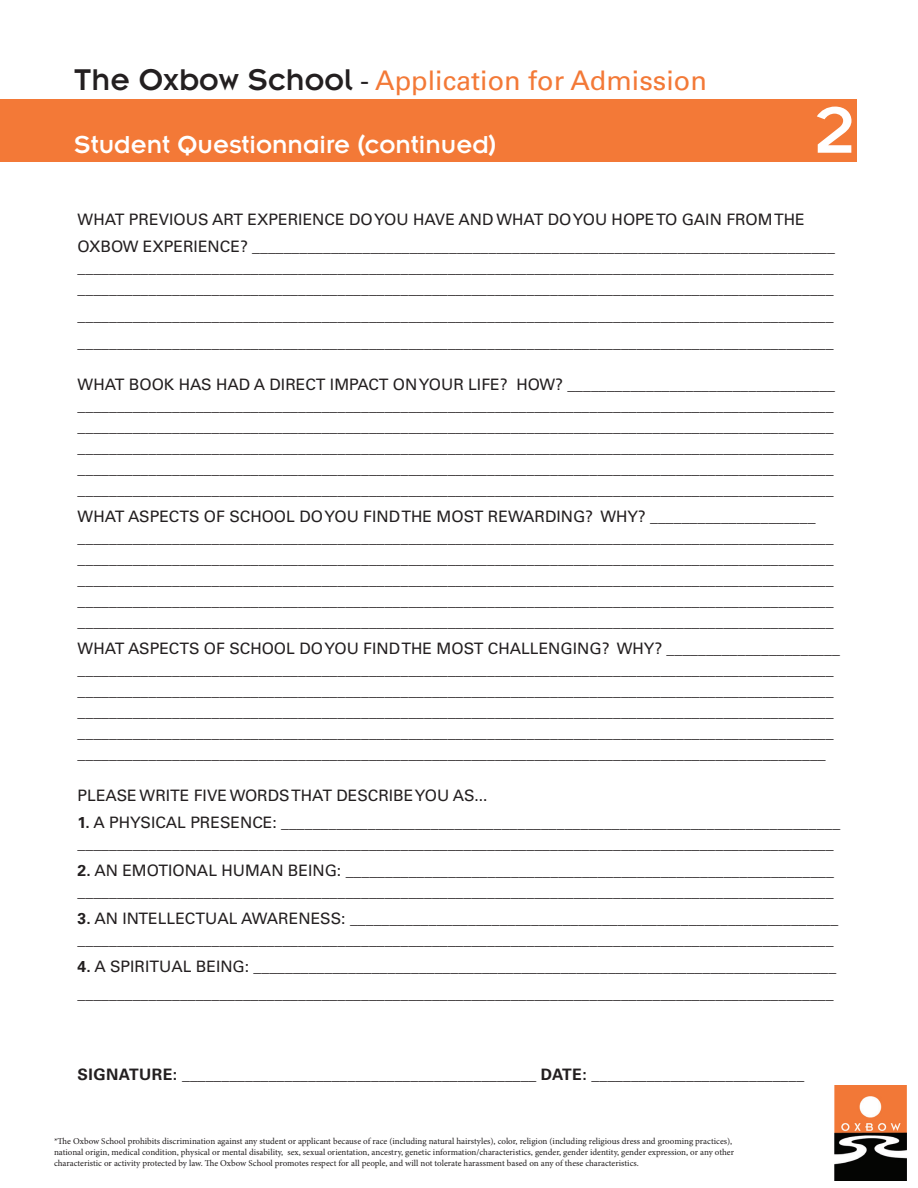
<style>
.page{position:relative;width:918px;height:1188px;background:#fff}
.page>*{position:absolute;margin:0;border:0;box-sizing:border-box;transform-origin:0 0}
.t1{font:72px "Insignia LT Std";color:#fff}
.t2{font:27px "Univers LT Std";color:#f37937}
.t3{font:27px "Insignia LT Std";color:#fff}
.t4{font:15.75px/21px "Univers LT Std";color:#231f20}
.t5{font:9px/10.8px "Minion Pro";color:#231f20}
.s1{font-family:"Insignia LT Std";font-size:33px;color:#231f20}
.s2{color:#231f20}
.s3{font-weight:700}
</style>
<div class="page">
<div style="left:0;top:99px;width:857px;height:63px;background:#f37937"></div>
<img style="left:835px;top:1086px;width:71px;height:94px">
<h2 class="t2" style="left:74px;top:64px;width:634px"><span class="s1">The Oxbow School</span> <span class="s2">-</span> Application for Admission</h2>
<p class="t3" style="left:74px;top:131px;width:424px">Student Questionnaire (continued)</p>
<h1 class="t1" style="left:815px;top:93px;width:42px">2</h1>
<p class="t4" style="left:78px;top:209px;width:729px">WHAT PREVIOUS ART EXPERIENCE DO YOU HAVE AND WHAT DO YOU HOPE TO GAIN FROM THE</p>
<p class="t4" style="left:78px;top:236px;width:759px;text-align:justify">OXBOW EXPERIENCE? __________________________________________________________________________ ________________________________________________________________________________________________ ________________________________________________________________________________________________</p>
<p class="t4" style="left:78px;top:302px;width:757px;line-height:27px">________________________________________________________________________________________________ ________________________________________________________________________________________________</p>
<p class="t4" style="left:78px;top:374px;width:759px;text-align:justify">WHAT BOOK HAS HAD A DIRECT IMPACT ON YOUR LIFE? HOW? __________________________________ ________________________________________________________________________________________________ ________________________________________________________________________________________________ ________________________________________________________________________________________________ ________________________________________________________________________________________________ ________________________________________________________________________________________________</p>
<p class="t4" style="left:78px;top:506px;width:739px">WHAT ASPECTS OF SCHOOL DO YOU FIND THE MOST REWARDING? WHY? _____________________</p>
<p class="t4" style="left:78px;top:527px;width:757px;text-align:justify">________________________________________________________________________________________________ ________________________________________________________________________________________________ ________________________________________________________________________________________________ ________________________________________________________________________________________________ ________________________________________________________________________________________________</p>
<p class="t4" style="left:78px;top:638px;width:764px">WHAT ASPECTS OF SCHOOL DO YOU FIND THE MOST CHALLENGING? WHY? ______________________ ________________________________________________________________________________________________ ________________________________________________________________________________________________ ________________________________________________________________________________________________ ________________________________________________________________________________________________ _______________________________________________________________________________________________</p>
<p class="t4" style="left:78px;top:785px;width:412px">PLEASE WRITE FIVE WORDS THAT DESCRIBE YOU AS...</p>
<p class="t4" style="left:78px;top:812px;width:764px"><span class="s3">1.</span> A PHYSICAL PRESENCE: _______________________________________________________________________ ________________________________________________________________________________________________</p>
<p class="t4" style="left:78px;top:860px;width:758px"><span class="s3">2.</span> AN EMOTIONAL HUMAN BEING: ______________________________________________________________ ________________________________________________________________________________________________</p>
<p class="t4" style="left:78px;top:908px;width:762px"><span class="s3">3.</span> AN INTELLECTUAL AWARENESS: ______________________________________________________________ ________________________________________________________________________________________________</p>
<p class="t4" style="left:78px;top:953px;width:760px;line-height:27px"><span class="s3">4.</span> A SPIRITUAL BEING: __________________________________________________________________________ ________________________________________________________________________________________________</p>
<p class="t4" style="left:78px;top:1064px;width:728px"><span class="s3">SIGNATURE:</span> _____________________________________________ <span class="s3">DATE:</span> ___________________________</p>
<p class="t5" style="left:54px;top:1136px;width:682px">*The Oxbow School prohibits discrimination against any student or applicant because of race (including natural hairstyles), color, religion (including religious dress and grooming practices), national origin, medical condition, physical or mental disability, sex, sexual orientation, ancestry, genetic information/characteristics, gender, gender identity, gender expression, or any other characteristic or activity protected by law. The Oxbow School promotes respect for all people, and will not tolerate harassment based on any of these characteristics.</p>
</div>
